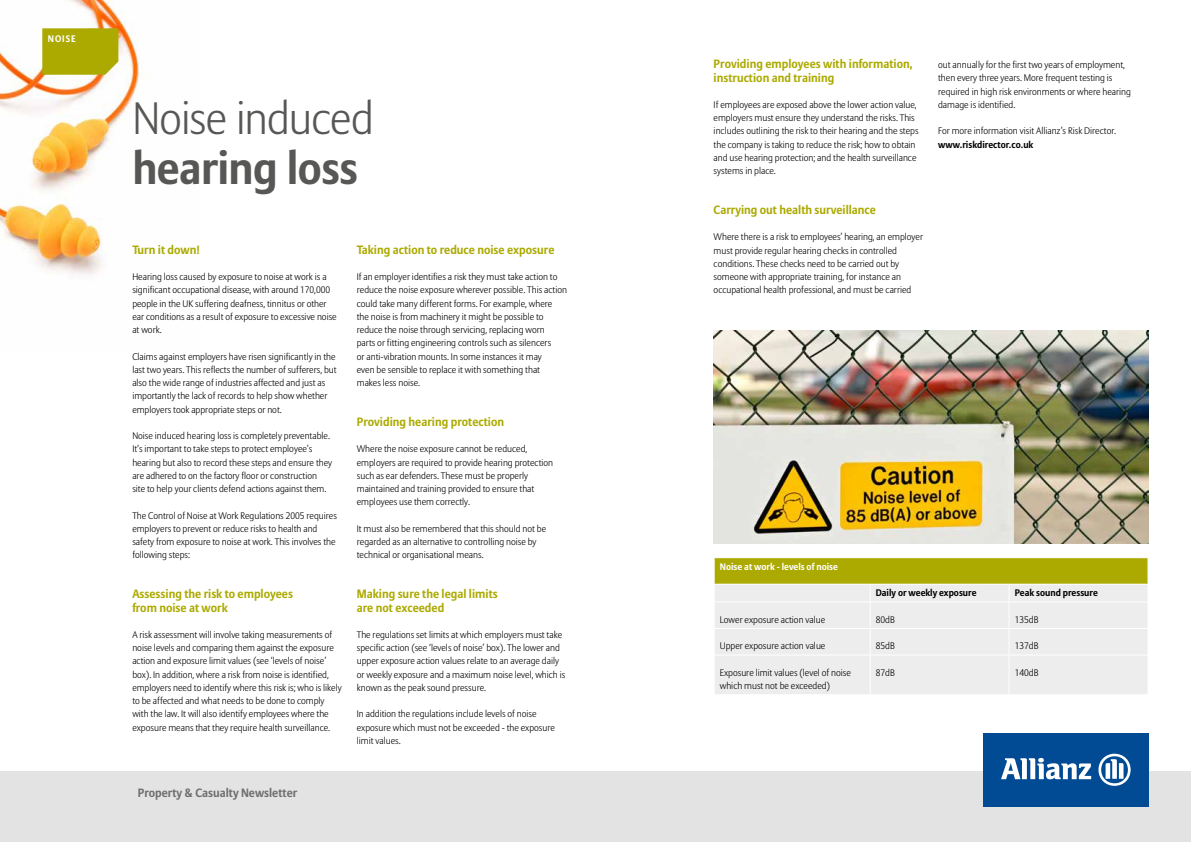
<style>
.page{position:relative;width:1191px;height:842px;background:#fff}
.page>*{position:absolute;margin:0;border:0;box-sizing:border-box;transform-origin:0 0}
.t1{font:300 45px "Allianz Sans";letter-spacing:-.015em;color:#575756}
.t2{font:700 45px "Allianz Sans";letter-spacing:-.01em;color:#575756}
.t3{font:700 12px/14px "Allianz Sans";color:#acaa00}
.t4{font:700 12px "Allianz Sans";color:#706f6f}
.t5{font:300 9.5px/13.3px "Allianz Sans";color:#000}
.t6{font:700 9.5px "Allianz Sans";color:#000}
.t7{font:700 9.5px "Allianz Sans";color:#fff}
</style>
<div class="page">
<img style="left:713px;top:330px;width:435px;height:213px">
<img style="left:0;top:0;width:140px;height:275px">
<svg style="left:42px;top:28px;width:76px;height:47px;background:#afac09"></svg>
<div style="left:715px;top:656px;width:432px;height:38px;background:#ededed"></div>
<svg style="left:714px;top:558px;width:434px;height:96px;background:#dcdbae"></svg>
<hr style="left:869px;top:655px;width:1px;height:39px;background:#fff">
<hr style="left:1008px;top:655px;width:1px;height:39px;background:#fff">
<div style="left:0;top:771px;width:1191px;height:71px;background:#e3e3e3"></div>
<div style="left:983px;top:734px;width:165px;height:73px;background:#004b93"></div>
<svg style="left:1001px;top:758px;width:90px;height:21px"></svg>
<svg style="left:1098px;top:754px;width:32px;height:32px"></svg>
<p class="t7" style="left:48px;top:32px;width:29px">NOISE</p>
<h1 class="t1" style="left:132px;top:92px;width:243px">Noise induced</h1>
<h1 class="t2" style="left:132px;top:140px;width:227px">hearing loss</h1>
<p class="t3" style="left:132px;top:243px;width:69px">Turn it down!</p>
<p class="t5" style="left:132px;top:271px;width:206px">Hearing loss caused by exposure to noise at work is a significant occupational disease, with around 170,000 people in the UK suffering deafness, tinnitus or other ear conditions as a result of exposure to excessive noise at work.</p>
<p class="t5" style="left:132px;top:350px;width:206px">Claims against employers have risen significantly in the last two years. This reflects the number of sufferers, but also the wide range of industries affected and just as importantly the lack of records to help show whether employers took appropriate steps or not.</p>
<p class="t5" style="left:132px;top:430px;width:201px">Noise induced hearing loss is completely preventable.<br>It‘s important to take steps to protect employee’s hearing but also to record these steps and ensure they are adhered to on the factory floor or construction site to help your clients defend actions against them.</p>
<p class="t5" style="left:132px;top:509px;width:206px">The Control of Noise at Work Regulations 2005 requires employers to prevent or reduce risks to health and safety from exposure to noise at work. This involves the following steps:</p>
<p class="t3" style="left:132px;top:587px;width:162px">Assessing the risk to employees from noise at work</p>
<p class="t5" style="left:132px;top:628px;width:211px">A risk assessment will involve taking measurements of noise levels and comparing them against the exposure action and exposure limit values (see ‘levels of noise’ box). In addition, where a risk from noise is identified, employers need to identify where this risk is; who is likely to be affected and what needs to be done to comply with the law. It will also identify employees where the exposure means that they require health surveillance.</p>
<p class="t3" style="left:357px;top:243px;width:199px">Taking action to reduce noise exposure</p>
<p class="t5" style="left:357px;top:271px;width:212px">If an employer identifies a risk they must take action to reduce the noise exposure wherever possible. This action could take many different forms. For example, where<br>the noise is from machinery it might be possible to reduce the noise through servicing, replacing worn<br>parts or fitting engineering controls such as silencers<br>or anti-vibration mounts. In some instances it may<br>even be sensible to replace it with something that<br>makes less noise.</p>
<p class="t3" style="left:357px;top:415px;width:149px">Providing hearing protection</p>
<p class="t5" style="left:357px;top:443px;width:198px">Where the noise exposure cannot be reduced, employers are required to provide hearing protection such as ear defenders. These must be properly maintained and training provided to ensure that employees use them correctly.</p>
<p class="t5" style="left:357px;top:522px;width:191px">It must also be remembered that this should not be regarded as an alternative to controlling noise by technical or organisational means.</p>
<p class="t3" style="left:357px;top:587px;width:142px">Making sure the legal limits are not exceeded</p>
<p class="t5" style="left:357px;top:628px;width:210px">The regulations set limits at which employers must take specific action (see ‘levels of noise’ box). The lower and upper exposure action values relate to an average daily or weekly exposure and a maximum noise level, which is known as the peak sound pressure.</p>
<p class="t5" style="left:357px;top:708px;width:200px">In addition the regulations include levels of noise exposure which must not be exceeded - the exposure limit values.</p>
<p class="t4" style="left:138px;top:785px;width:161px">Property &amp; Casualty Newsletter</p>
<p class="t3" style="left:713px;top:57px;width:200px">Providing employees with information, instruction and training</p>
<p class="t5" style="left:713px;top:98px;width:206px">If employees are exposed above the lower action value, employers must ensure they understand the risks. This includes outlining the risk to their hearing and the steps the company is taking to reduce the risk; how to obtain and use hearing protection; and the health surveillance systems in place.</p>
<p class="t3" style="left:713px;top:203px;width:164px">Carrying out health surveillance</p>
<p class="t5" style="left:713px;top:231px;width:211px">Where there is a risk to employees’ hearing, an employer must provide regular hearing checks in controlled conditions. These checks need to be carried out by someone with appropriate training, for instance an occupational health professional, and must be carried</p>
<p class="t5" style="left:938px;top:59px;width:194px">out annually for the first two years of employment, then every three years. More frequent testing is required in high risk environments or where hearing damage is identified.</p>
<p class="t5" style="left:938px;top:125px;width:179px">For more information visit Allianz’s Risk Director.</p>
<p class="t6" style="left:938px;top:138px;width:97px">www.riskdirector.co.uk</p>
<p class="t7" style="left:720px;top:560px;width:120px">Noise at work - levels of noise</p>
<p class="t6" style="left:875px;top:587px;width:102px">Daily or weekly exposure</p>
<p class="t6" style="left:1014px;top:587px;width:85px">Peak sound pressure</p>
<p class="t5" style="left:720px;top:613px;width:107px">Lower exposure action value</p>
<p class="t5" style="left:875px;top:613px;width:21px">80dB</p>
<p class="t5" style="left:1014px;top:613px;width:25px">135dB</p>
<p class="t5" style="left:720px;top:640px;width:107px">Upper exposure action value</p>
<p class="t5" style="left:875px;top:640px;width:21px">85dB</p>
<p class="t5" style="left:1014px;top:640px;width:25px">137dB</p>
<p class="t5" style="left:720px;top:666px;width:133px">Exposure limit values (level of noise which must not be exceeded)</p>
<p class="t5" style="left:875px;top:666px;width:21px">87dB</p>
<p class="t5" style="left:1014px;top:666px;width:25px">140dB</p>
</div>
